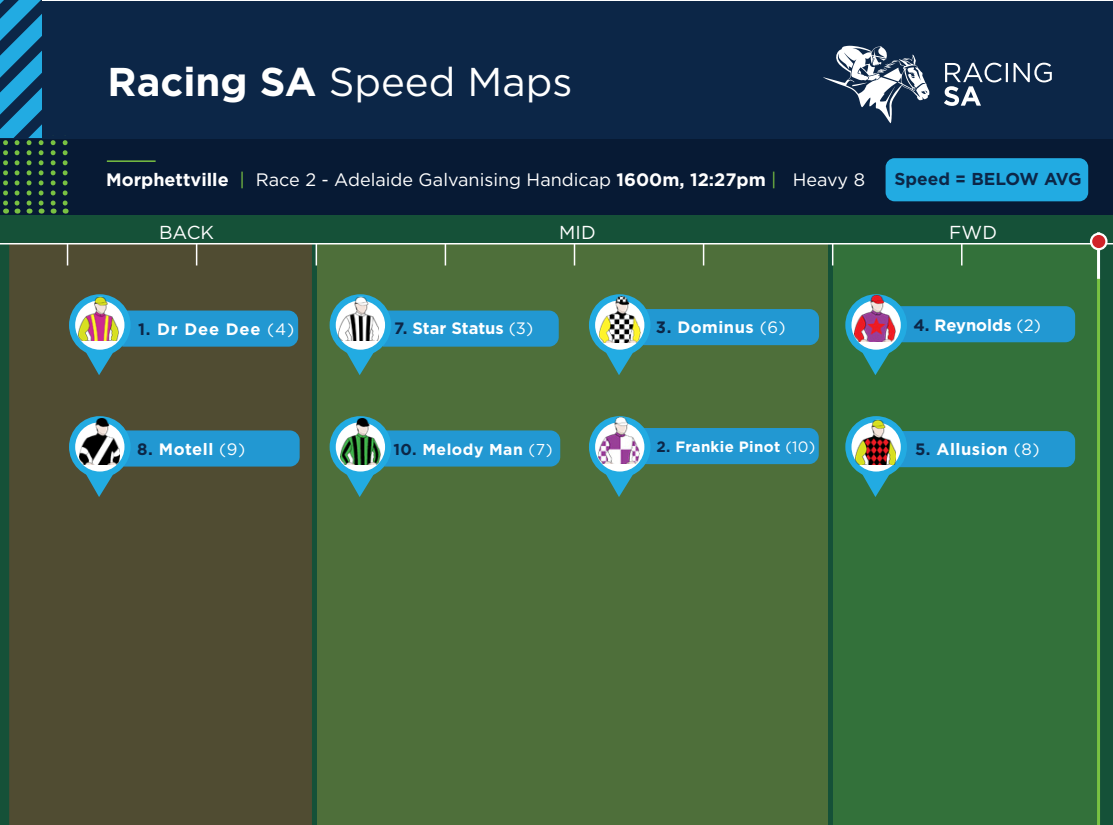
<style>
.page{position:relative;width:1113px;height:825px;background:#fff}
.page>*{position:absolute;margin:0;border:0;box-sizing:border-box;transform-origin:0 0}
.t1{font:40.2px "Gotham HTF";color:#fff}
.t2{font:18.75px "Gotham HTF";color:#fff}
.t3{font:18px "Gotham HTF";color:#fff}
.t4{font:700 17.25px "Gotham HTF";color:#0c2647}
.t5{font:700 16.5px "Gotham HTF";letter-spacing:.03em;color:#fff}
.t6{font:700 16.5px "Gotham HTF";color:#fff}
.t7{font:700 15.75px "Gotham HTF";letter-spacing:.03em;color:#fff}
.t8{font:700 15px "Gotham HTF";letter-spacing:.02em;color:#fff}
.s1{font-weight:700}
.s2{color:#79c142}
.s3{color:#0c2647}
.s4{font-family:"Gotham";font-weight:400}
</style>
<div class="page">
<div style="left:0;top:215px;width:1112px;height:610px;background:#155138"></div>
<div style="left:9px;top:244px;width:303px;height:581px;background:#504c32"></div>
<div style="left:317px;top:243px;width:510px;height:582px;background:#4e6f3a"></div>
<div style="left:832px;top:244px;width:266px;height:581px;background:#33713a"></div>
<div style="left:0;top:1px;width:1112px;height:214px;background:#0c2647"></div>
<hr style="left:0;top:243px;width:1112px;height:1px;background:#fff">
<div style="left:0;top:139px;width:1112px;height:76px;background:#071a34"></div>
<hr style="left:107px;top:160px;width:49px;height:2px;background:#79c142">
<svg style="left:944px;top:63px;width:107px;height:43px"></svg>
<svg style="left:823px;top:46px;width:106px;height:77px"></svg>
<hr style="left:315px;top:243px;width:2px;height:23px;background:#fff">
<hr style="left:444px;top:243px;width:2px;height:23px;background:#fff">
<hr style="left:573px;top:243px;width:2px;height:23px;background:#fff">
<hr style="left:702px;top:243px;width:2px;height:23px;background:#fff">
<hr style="left:831px;top:243px;width:2px;height:23px;background:#fff">
<hr style="left:960px;top:243px;width:2px;height:23px;background:#fff">
<svg style="left:51px;top:140px;width:5px;height:74px"></svg>
<svg style="left:63px;top:140px;width:5px;height:74px"></svg>
<div style="left:885px;top:158px;width:203px;height:43px;background:#22abe2;border-radius:9px"></div>
<svg style="left:0;top:0;width:44px;height:214px"></svg>
<hr style="left:1096px;top:278px;width:3px;height:547px;background:#79c142">
<hr style="left:1096px;top:232px;width:3px;height:47px;background:#fff">
<svg style="left:1090px;top:234px;width:16px;height:15px"></svg>
<div style="left:1089px;top:233px;width:18px;height:17px;border:2px solid #fff;border-radius:50%"></div>
<svg style="left:329px;top:416px;width:231px;height:81px"></svg>
<img style="left:340px;top:418px;width:40px;height:46px">
<svg style="left:589px;top:294px;width:230px;height:81px"></svg>
<img style="left:599px;top:296px;width:41px;height:46px">
<svg style="left:329px;top:294px;width:229px;height:81px"></svg>
<img style="left:338px;top:295px;width:40px;height:46px">
<svg style="left:845px;top:416px;width:229px;height:81px"></svg>
<img style="left:855px;top:418px;width:40px;height:46px">
<svg style="left:845px;top:294px;width:229px;height:81px"></svg>
<img style="left:854px;top:296px;width:41px;height:46px">
<svg style="left:589px;top:416px;width:229px;height:81px"></svg>
<img style="left:598px;top:418px;width:41px;height:45px">
<svg style="left:67px;top:244px;width:1px;height:22px"></svg>
<svg style="left:196px;top:244px;width:1px;height:22px"></svg>
<svg style="left:69px;top:416px;width:230px;height:81px;background:#3f717b"></svg>
<img style="left:79px;top:418px;width:41px;height:46px">
<svg style="left:69px;top:294px;width:229px;height:81px;background:#40717c"></svg>
<img style="left:78px;top:295px;width:40px;height:46px">
<p class="t1" style="left:108px;top:60px;width:466px"><span class="s1">Racing SA</span> Speed Maps</p>
<p class="t3" style="left:106px;top:170px;width:760px"><span class="s1">Morphettville</span> <span class="s2">|</span> Race 2 - Adelaide Galvanising Handicap <span class="s1">1600m, 12:27pm</span> <span class="s2">|</span> Heavy 8</p>
<p class="t4" style="left:894px;top:169px;width:188px">Speed = BELOW AVG</p>
<p class="t2" style="left:159px;top:222px;width:56px">BACK</p>
<p class="t2" style="left:559px;top:222px;width:38px">MID</p>
<p class="t2" style="left:949px;top:222px;width:49px">FWD</p>
<p class="t5" style="left:138px;top:319px;width:158px"><span class="s3">1.</span> Dr Dee Dee <span class="s4">(4)</span></p>
<p class="t6" style="left:394px;top:318px;width:140px"><span class="s3">7.</span> Star Status <span class="s4">(3)</span></p>
<p class="t5" style="left:656px;top:318px;width:131px"><span class="s3">3.</span> Dominus <span class="s4">(6)</span></p>
<p class="t6" style="left:913px;top:315px;width:129px"><span class="s3">4.</span> Reynolds <span class="s4">(2)</span></p>
<p class="t5" style="left:137px;top:439px;width:109px"><span class="s3">8.</span> Motell <span class="s4">(9)</span></p>
<p class="t8" style="left:656px;top:438px;width:160px"><span class="s3">2.</span> Frankie Pinot <span class="s4">(10)</span></p>
<p class="t7" style="left:393px;top:440px;width:161px"><span class="s3">10.</span> Melody Man <span class="s4">(7)</span></p>
<p class="t5" style="left:914px;top:440px;width:126px"><span class="s3">5.</span> Allusion <span class="s4">(8)</span></p>
</div>
